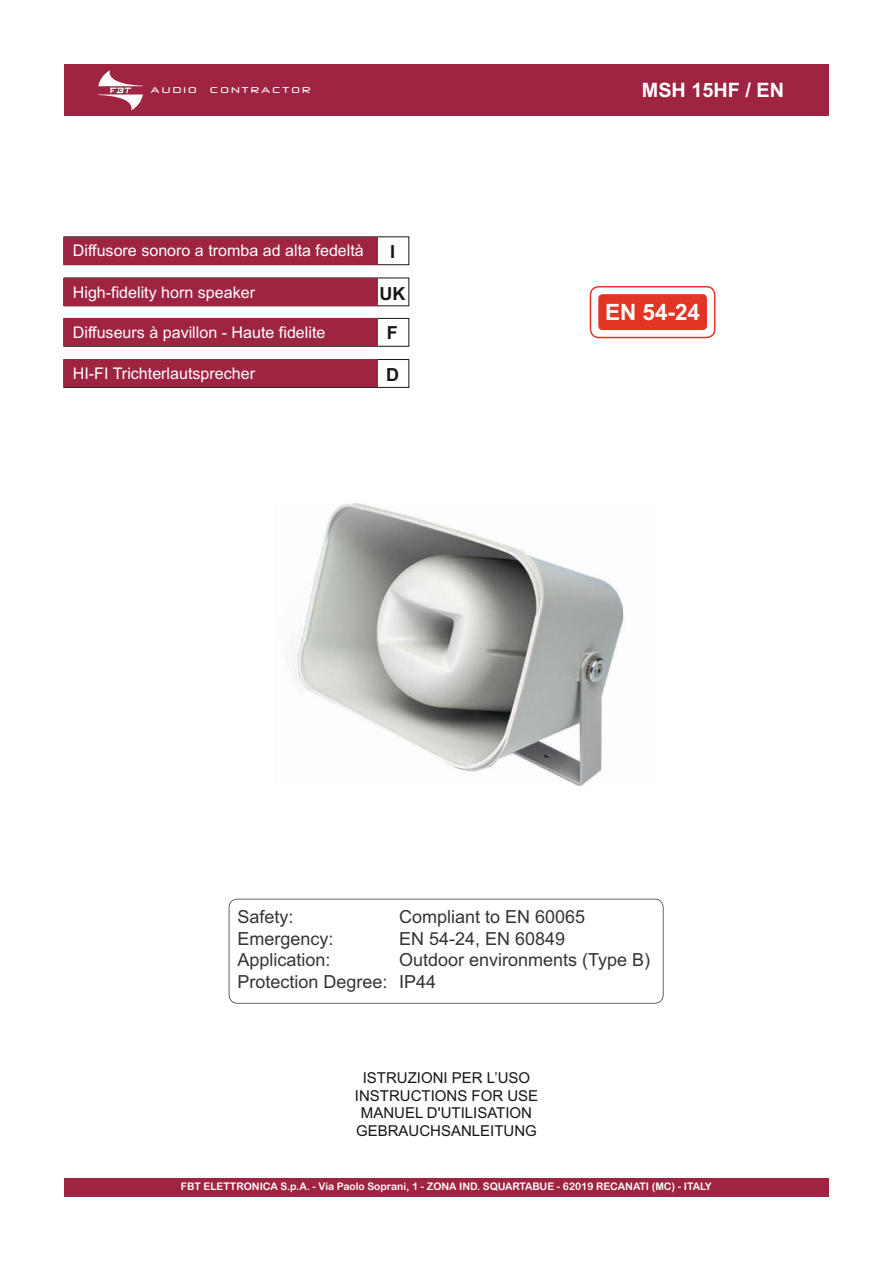
<style>
.page{position:relative;width:893px;height:1263px;background:#fff}
.page>*{position:absolute;margin:0;border:0;box-sizing:border-box;transform-origin:0 0}
.t1{font:700 22.5px "Arial";color:#fff}
.t2{font:700 19.8px "Arial";color:#fff}
.t3{font:18px/21.6px "Arial";color:#343435}
.t4{font:700 18px "Arial";color:#151616}
.t5{font:16.05px "Arial";color:#fff}
.t6{font:15px/18.1px "Arial";color:#151616;text-align:center}
.t7{font:10.5px "Arial Rounded MT Bold";color:#fff}
.t8{font:9.9px "Neuropol";color:#fff}
</style>
<div class="page">
<div style="left:64px;top:65px;width:764px;height:51px;background:#9e2442"></div>
<svg style="left:98px;top:70px;width:45px;height:40px"></svg>
<div style="left:64px;top:1178px;width:764px;height:19px;background:#9e2442"></div>
<div style="left:64px;top:278px;width:313px;height:28px;background:#9e2442"></div>
<div style="left:64px;top:237px;width:313px;height:28px;background:#9e2442"></div>
<div style="left:64px;top:359px;width:345px;height:29px;border:1px solid #151616"></div>
<div style="left:64px;top:359px;width:313px;height:28px;background:#9e2442"></div>
<div style="left:64px;top:318px;width:313px;height:28px;background:#9e2442"></div>
<img style="left:292px;top:503px;width:332px;height:282px">
<svg style="left:590px;top:286px;width:126px;height:52px"></svg>
<div style="left:598px;top:294px;width:109px;height:36px;background:#e23524;border-radius:4px"></div>
<svg style="left:229px;top:899px;width:435px;height:105px"></svg>
<p class="t8" style="left:151px;top:86px;width:47px">A U D I O</p>
<p class="t8" style="left:211px;top:86px;width:101px">C O N T R A C T O R</p>
<p class="t2" style="left:642px;top:83px;width:144px">MSH 15HF / EN</p>
<p class="t5" style="left:73px;top:245px;width:293px">Diffusore sonoro a tromba ad alta fedeltà</p>
<p class="t4" style="left:390px;top:245px;width:7px">I</p>
<p class="t5" style="left:73px;top:286px;width:184px">High-fidelity horn speaker</p>
<p class="t4" style="left:380px;top:287px;width:27px">UK</p>
<p class="t5" style="left:73px;top:326px;width:254px">Diffuseurs à pavillon - Haute fidelite</p>
<p class="t4" style="left:387px;top:326px;width:13px">F</p>
<p class="t5" style="left:73px;top:367px;width:184px">HI-FI Trichterlautsprecher</p>
<p class="t4" style="left:386px;top:368px;width:14px">D</p>
<h1 class="t1" style="left:605px;top:304px;width:97px">EN 54-24</h1>
<p class="t3" style="left:238px;top:908px;width:58px">Safety:</p>
<p class="t3" style="left:399px;top:908px;width:188px">Compliant to EN 60065</p>
<p class="t3" style="left:238px;top:929px;width:98px">Emergency:</p>
<p class="t3" style="left:399px;top:929px;width:168px">EN 54-24, EN 60849</p>
<p class="t3" style="left:238px;top:951px;width:95px">Application:</p>
<p class="t3" style="left:238px;top:951px;width:414px;text-indent:162px">Outdoor environments (Type B)<br>Protection Degree: IP44</p>
<p class="t6" style="left:355px;top:1070px;width:185px">ISTRUZIONI PER L’USO<br>INSTRUCTIONS FOR USE</p>
<p class="t6" style="left:356px;top:1105px;width:182px">MANUEL D'UTILISATION<br>GEBRAUCHSANLEITUNG</p>
<p class="t7" style="left:181px;top:1183px;width:532px">FBT ELETTRONICA S.p.A. - Via Paolo Soprani, 1 - ZONA IND. SQUARTABUE - 62019 RECANATI (MC) - ITALY</p>
</div>
